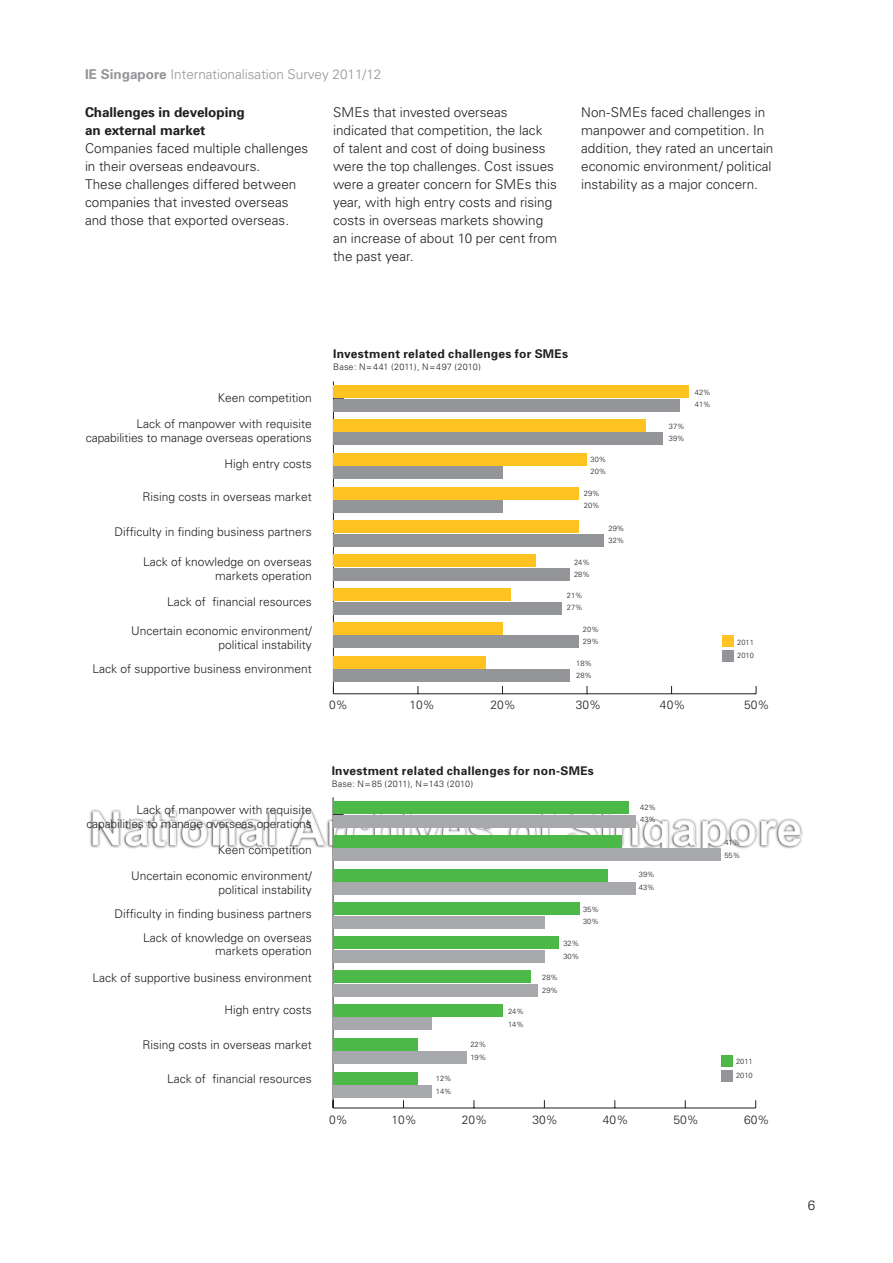
<style>
.page{position:relative;width:893px;height:1263px;background:#fff}
.page>*{position:absolute;margin:0;border:0;box-sizing:border-box;transform-origin:0 0}
.t1{font:300 13.5px/18px "Univers";color:#231f20}
.t2{font:300 13.5px "Univers";color:#939598}
.t3{font:300 12px/26.2px "Univers";color:#231f20;text-align:right}
.t4{font:700 12px "Univers";letter-spacing:.02em;color:#231f20}
.t5{font:300 9px "Univers";letter-spacing:.02em;color:#231f20}
.t6{font:300 7.5px/12px "Univers";color:#231f20}
.s1{font-weight:700}
</style>
<div class="page">
<img style="left:90px;top:808px;width:713px;height:51px">
<hr style="left:333px;top:693px;width:423px;height:1px;background:#231f20">
<hr style="left:333px;top:381px;width:1px;height:313px;background:#231f20">
<div style="left:333px;top:399px;width:347px;height:12px;background:#939598"></div>
<div style="left:333px;top:433px;width:330px;height:12px;background:#939598"></div>
<div style="left:333px;top:467px;width:169px;height:12px;background:#939598"></div>
<div style="left:333px;top:500px;width:169px;height:13px;background:#939598"></div>
<div style="left:333px;top:534px;width:271px;height:12px;background:#939598"></div>
<div style="left:333px;top:568px;width:237px;height:12px;background:#939598"></div>
<div style="left:333px;top:602px;width:229px;height:12px;background:#939598"></div>
<div style="left:333px;top:636px;width:246px;height:12px;background:#939598"></div>
<div style="left:333px;top:669px;width:237px;height:13px;background:#939598"></div>
<div style="left:333px;top:385px;width:355px;height:13px;background:#fec221"></div>
<div style="left:333px;top:419px;width:313px;height:12px;background:#fec221"></div>
<div style="left:333px;top:453px;width:254px;height:12px;background:#fec221"></div>
<div style="left:333px;top:487px;width:246px;height:12px;background:#fec221"></div>
<div style="left:333px;top:521px;width:246px;height:12px;background:#fec221"></div>
<div style="left:333px;top:555px;width:203px;height:12px;background:#fec221"></div>
<div style="left:333px;top:588px;width:178px;height:12px;background:#fec221"></div>
<div style="left:333px;top:622px;width:169px;height:12px;background:#fec221"></div>
<div style="left:333px;top:656px;width:153px;height:12px;background:#fec221"></div>
<div style="left:722px;top:635px;width:11px;height:12px;background:#fec221"></div>
<div style="left:722px;top:650px;width:11px;height:12px;background:#939598"></div>
<hr style="left:333px;top:1108px;width:423px;height:1px;background:#231f20">
<hr style="left:333px;top:797px;width:1px;height:311px;background:#231f20">
<div style="left:333px;top:815px;width:303px;height:12px;background:#a8a9ad"></div>
<div style="left:333px;top:849px;width:387px;height:12px;background:#a8a9ad"></div>
<div style="left:333px;top:882px;width:303px;height:13px;background:#a8a9ad"></div>
<div style="left:333px;top:916px;width:211px;height:12px;background:#a8a9ad"></div>
<div style="left:333px;top:950px;width:211px;height:12px;background:#a8a9ad"></div>
<div style="left:333px;top:984px;width:204px;height:12px;background:#a8a9ad"></div>
<div style="left:333px;top:1018px;width:99px;height:12px;background:#a8a9ad"></div>
<div style="left:333px;top:1051px;width:134px;height:13px;background:#a8a9ad"></div>
<div style="left:333px;top:1085px;width:99px;height:12px;background:#a8a9ad"></div>
<div style="left:333px;top:801px;width:296px;height:12px;background:#4cb848"></div>
<div style="left:333px;top:835px;width:289px;height:12px;background:#4cb848"></div>
<div style="left:333px;top:869px;width:275px;height:12px;background:#4cb848"></div>
<div style="left:333px;top:903px;width:247px;height:12px;background:#4cb848"></div>
<div style="left:333px;top:937px;width:225px;height:12px;background:#4cb848"></div>
<div style="left:333px;top:970px;width:197px;height:13px;background:#4cb848"></div>
<div style="left:333px;top:1004px;width:169px;height:12px;background:#4cb848"></div>
<div style="left:333px;top:1038px;width:85px;height:12px;background:#4cb848"></div>
<div style="left:333px;top:1072px;width:85px;height:12px;background:#4cb848"></div>
<div style="left:721px;top:1055px;width:12px;height:11px;background:#4cb848"></div>
<div style="left:721px;top:1070px;width:12px;height:11px;background:#939598"></div>
<p class="t2" style="left:85px;top:66px;width:298px"><span class="s1">IE Singapore</span> Internationalisation Survey 2011/12</p>
<p class="t1" style="left:85px;top:103px;width:225px"><span class="s1">Challenges in developing<br>an external market<br></span>Companies faced multiple challenges in their overseas endeavours.<br>These challenges differed between companies that invested overseas and those that exported overseas.</p>
<p class="t1" style="left:333px;top:103px;width:225px">SMEs that invested overseas indicated that competition, the lack of talent and cost of doing business were the top challenges. Cost issues were a greater concern for SMEs this year, with high entry costs and rising costs in overseas markets showing an increase of about 10 per cent from the past year.</p>
<p class="t1" style="left:581px;top:103px;width:194px">Non-SMEs faced challenges in manpower and competition. In addition, they rated an uncertain economic environment/ political instability as a major concern.</p>
<p class="t4" style="left:333px;top:347px;width:236px">Investment related challenges for SMEs</p>
<p class="t5" style="left:333px;top:362px;width:149px">Base: N=441 (2011), N=497 (2010)</p>
<p class="t3" style="left:136px;top:385px;width:177px">Keen competition<br>Lack of manpower with requisite</p>
<p class="t3" style="left:86px;top:424px;width:227px">capabilities to manage overseas operations<br>High entry costs</p>
<p class="t3" style="left:142px;top:483px;width:171px">Rising costs in overseas market</p>
<p class="t3" style="left:114px;top:518px;width:199px">Difficulty in finding business partners</p>
<p class="t3" style="left:143px;top:555px;width:170px;line-height:13.5px">Lack of knowledge on overseas markets operation</p>
<p class="t3" style="left:167px;top:588px;width:146px">Lack of financial resources</p>
<p class="t3" style="left:131px;top:624px;width:182px;line-height:13.5px">Uncertain economic environment/ political instability</p>
<p class="t3" style="left:92px;top:656px;width:221px">Lack of supportive business environment</p>
<p class="t6" style="left:591px;top:454px;width:17px">30%<br>20%</p>
<p class="t6" style="left:584px;top:487px;width:17px">29%<br>20%</p>
<p class="t6" style="left:574px;top:556px;width:17px">24%<br>28%</p>
<p class="t6" style="left:567px;top:589px;width:17px">21%<br>27%</p>
<p class="t6" style="left:583px;top:623px;width:17px">20%<br>29%</p>
<p class="t6" style="left:576px;top:657px;width:17px">18%<br>28%</p>
<p class="t6" style="left:608px;top:522px;width:17px">29%<br>32%</p>
<p class="t6" style="left:669px;top:420px;width:17px">37%<br>39%</p>
<p class="t6" style="left:695px;top:387px;width:17px">42%<br>41%</p>
<p class="t6" style="left:737px;top:635px;width:18px;line-height:13.5px">2011<br>2010</p>
<p class="t3" style="left:329px;top:692px;width:20px">0%</p>
<p class="t3" style="left:409px;top:692px;width:27px">10%</p>
<p class="t3" style="left:490px;top:692px;width:27px">20%</p>
<p class="t3" style="left:576px;top:692px;width:27px">30%</p>
<p class="t3" style="left:660px;top:692px;width:27px">40%</p>
<p class="t3" style="left:744px;top:692px;width:27px">50%</p>
<p class="t3" style="left:86px;top:803px;width:227px;line-height:13.5px">Lack of manpower with requisite capabilities to manage overseas operations</p>
<p class="t3" style="left:131px;top:836px;width:182px">Keen competition<br>Uncertain economic environment/</p>
<p class="t3" style="left:114px;top:877px;width:199px;line-height:24.2px">political instability<br>Difficulty in finding business partners<br>Lack of knowledge on overseas</p>
<p class="t3" style="left:92px;top:938px;width:221px">markets operation<br>Lack of supportive business environment</p>
<p class="t3" style="left:224px;top:997px;width:89px">High entry costs</p>
<p class="t3" style="left:142px;top:1031px;width:171px">Rising costs in overseas market</p>
<p class="t3" style="left:167px;top:1065px;width:146px">Lack of financial resources</p>
<p class="t4" style="left:332px;top:763px;width:264px">Investment related challenges for non-SMEs</p>
<p class="t5" style="left:332px;top:778px;width:143px">Base: N=85 (2011), N=143 (2010)</p>
<p class="t6" style="left:583px;top:903px;width:17px;line-height:12.8px">35%<br>30%</p>
<p class="t6" style="left:563px;top:937px;width:17px;line-height:12.8px">32%<br>30%</p>
<p class="t6" style="left:436px;top:1072px;width:17px;line-height:12.8px">12%<br>14%</p>
<p class="t6" style="left:470px;top:1038px;width:17px;line-height:12.8px">22%<br>19%</p>
<p class="t6" style="left:508px;top:1005px;width:17px;line-height:12.8px">24%<br>14%</p>
<p class="t6" style="left:542px;top:971px;width:17px;line-height:12.8px">28%<br>29%</p>
<p class="t6" style="left:640px;top:801px;width:17px;line-height:12.8px">42%<br>43%</p>
<p class="t6" style="left:639px;top:868px;width:17px;line-height:12.8px">39%<br>43%</p>
<p class="t6" style="left:724px;top:836px;width:17px;line-height:12.8px">41%<br>55%</p>
<p class="t6" style="left:736px;top:1055px;width:18px;line-height:13.5px">2011<br>2010</p>
<p class="t3" style="left:329px;top:1106px;width:20px">0%</p>
<p class="t3" style="left:391px;top:1106px;width:27px">10%</p>
<p class="t3" style="left:462px;top:1106px;width:27px">20%</p>
<p class="t3" style="left:532px;top:1106px;width:27px">30%</p>
<p class="t3" style="left:603px;top:1106px;width:27px">40%</p>
<p class="t3" style="left:673px;top:1106px;width:27px">50%</p>
<p class="t3" style="left:744px;top:1106px;width:27px">60%</p>
<p class="t1" style="left:808px;top:1196px;width:9px">6</p>
</div>
